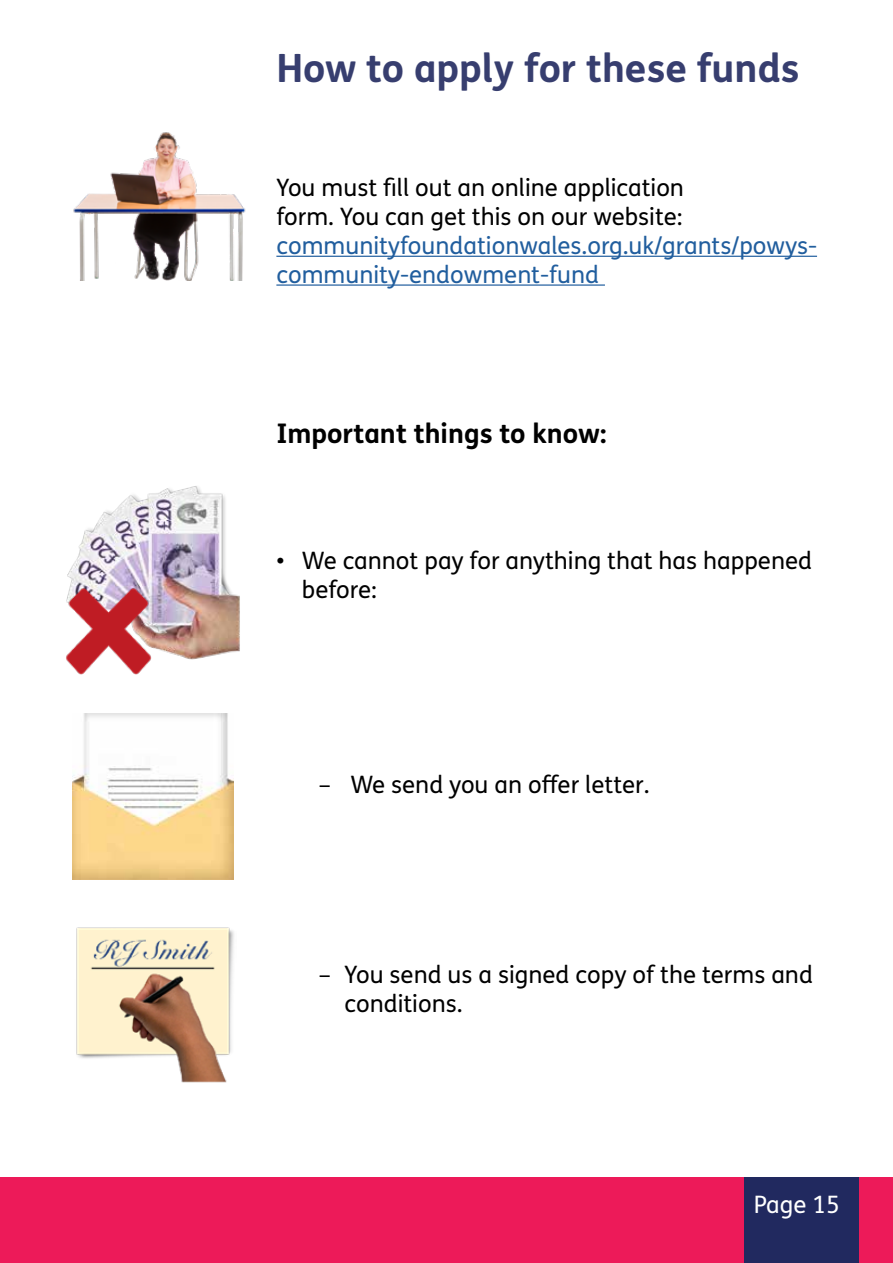
<style>
.page{position:relative;width:893px;height:1263px;background:#fff}
.page>*{position:absolute;margin:0;border:0;box-sizing:border-box;transform-origin:0 0}
.t1{font:700 39px "FS Me Pro";color:#373e6f}
.Bodytext{font:700 27px "FS Me Pro";color:#000}
.Bodytext-2{font:24px/28.8px "FS Me Pro";color:#215e9e}
.t2{font:24px/28.8px "FS Me Pro";color:#000}
.t3{font:24px "FS Me Pro";color:#fff}
.s1{color:#000}
</style>
<div class="page">
<div style="left:0;top:1177px;width:893px;height:86px;background:#ed1a59"></div>
<div style="left:744px;top:1177px;width:115px;height:86px;background:#21295f"></div>
<hr style="left:276px;top:256px;width:541px;height:1px;background:#215e9e">
<hr style="left:276px;top:284px;width:329px;height:2px;background:#215e9e">
<img style="left:73px;top:132px;width:173px;height:149px">
<img style="left:73px;top:713px;width:160px;height:166px">
<img style="left:67px;top:486px;width:173px;height:174px">
<img style="left:66px;top:586px;width:87px;height:89px">
<img style="left:76px;top:927px;width:158px;height:156px">
<h2 class="t1" style="left:276px;top:38px;width:524px">How to apply for these funds</h2>
<p class="Bodytext-2" style="left:276px;top:173px;width:542px"><span class="s1">You must fill out an online application<br>form. You can get this on our website: </span>communityfoundationwales.org.uk/grants/powys&shy;community-endowment-fund</p>
<p class="Bodytext" style="left:276px;top:412px;width:332px">Important things to know:</p>
<p class="t2" style="left:302px;top:546px;width:512px;text-indent:-26px">• We cannot pay for anything that has happened before:</p>
<p class="t2" style="left:319px;top:769px;width:332px">– We send you an offer letter.</p>
<p class="t2" style="left:344px;top:960px;width:470px;text-indent:-26px">– You send us a signed copy of the terms and conditions.</p>
<p class="t3" style="left:754px;top:1188px;width:87px">Page 15</p>
</div>
